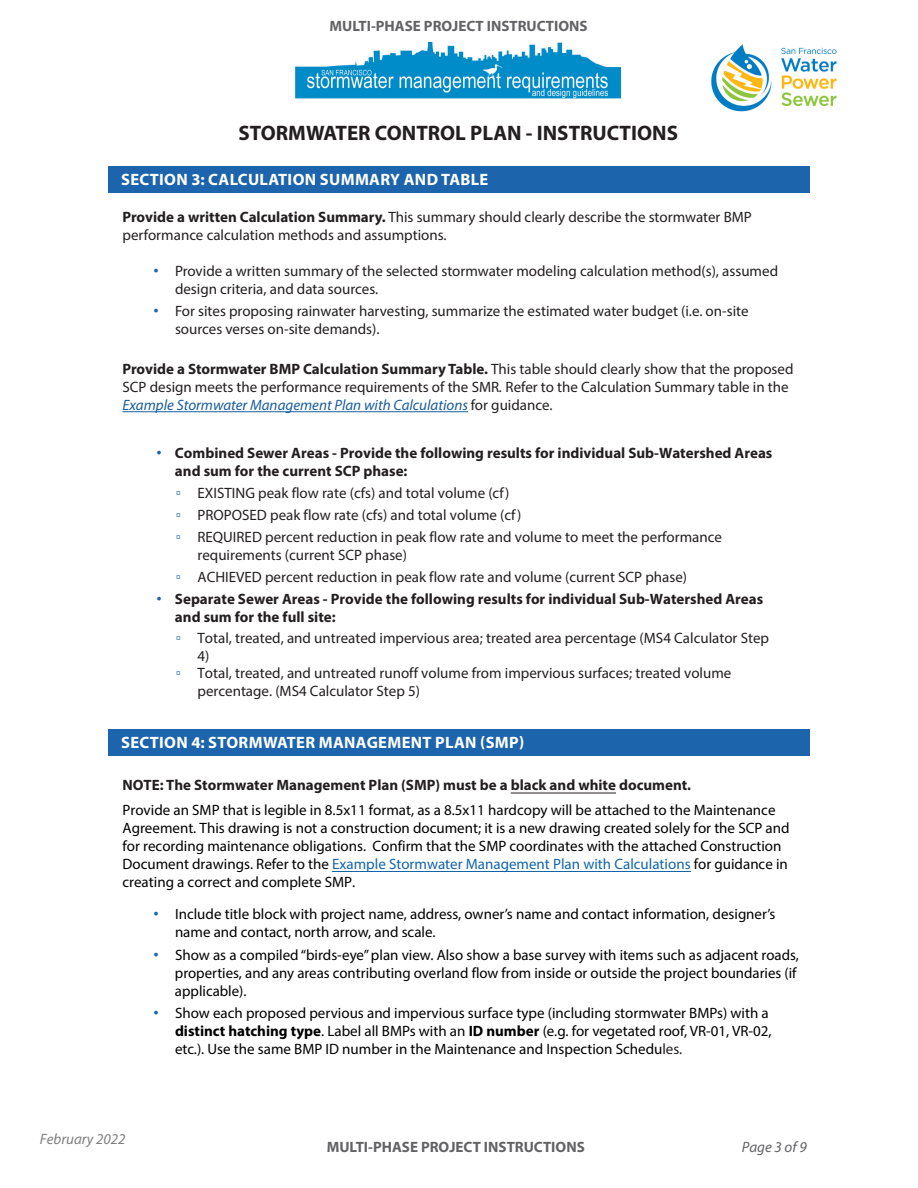
<style>
.page{position:relative;width:918px;height:1188px;background:#fff}
.page>*{position:absolute;margin:0;border:0;box-sizing:border-box;transform-origin:0 0}
.t1{font:700 21px "Myriad Pro";color:#231f20}
.t2{font:700 16.5px "Myriad Pro";letter-spacing:.02em;color:#fff}
.t3{font:15px/18px "Myriad Pro";color:#231f20}
.t4{font:15px/18px "Myriad Pro";color:#000}
.t5{font:700 15px/17.2px "Myriad Pro";color:#231f20}
.t6{font:700 15px "Myriad Pro";color:#636366}
.t7{font:italic 15px "Myriad Pro";color:#808080}
.t8{font:italic 15px "Myriad Pro";color:#636366}
.s1{font-weight:700}
.s2{font-family:"Arial";color:#1c64ab}
.s3{font-style:italic}
.s4{font-style:italic;color:#175d9e}
.s5{font-family:"Arial";font-weight:400;color:#1c64ab}
.s6{font-weight:700;color:#231f20}
.s7{color:#1165aa}
.s8{color:#231f20}
</style>
<div class="page">
<img style="left:296px;top:43px;width:325px;height:56px">
<img style="left:711px;top:44px;width:126px;height:68px">
<hr style="left:123px;top:411px;width:345px;height:1px;background:#175d9e">
<div style="left:108px;top:166px;width:702px;height:27px;background:#1c64ab"></div>
<div style="left:108px;top:729px;width:702px;height:27px;background:#1c64ab"></div>
<hr style="left:511px;top:793px;width:105px;height:1px;background:#231f20">
<hr style="left:332px;top:872px;width:359px;height:1px;background:#1165aa">
<p class="t6" style="left:330px;top:16px;width:260px">MULTI-PHASE PROJECT INSTRUCTIONS</p>
<h1 class="t1" style="left:238px;top:119px;width:441px">STORMWATER CONTROL PLAN - INSTRUCTIONS</h1>
<p class="t2" style="left:121px;top:169px;width:369px">SECTION 3: CALCULATION SUMMARY AND TABLE</p>
<p class="t3" style="left:123px;top:207px;width:631px"><span class="s1">Provide a written Calculation Summary.</span> This summary should clearly describe the stormwater BMP performance calculation methods and assumptions.</p>
<p class="t3" style="left:175px;top:261px;width:605px;text-indent:-22px"><span class="s2">•</span> Provide a written summary of the selected stormwater modeling calculation method(s), assumed design criteria, and data sources.</p>
<p class="t3" style="left:175px;top:302px;width:575px;text-indent:-22px"><span class="s2">•</span> For sites proposing rainwater harvesting, summarize the estimated water budget (i.e. on-site sources verses on-site demands).</p>
<p class="t3" style="left:123px;top:360px;width:673px"><span class="s1">Provide a Stormwater BMP Calculation Summary Table.</span> This table should clearly show that the proposed<br>SCP design meets the performance requirements of the SMR<span class="s3">.</span> Refer to the Calculation Summary table in the<br><span class="s4">Example Stormwater Management Plan with Calculations</span> for guidance.</p>
<p class="t5" style="left:175px;top:444px;width:599px;text-indent:-18px"><span class="s5">•</span> Combined Sewer Areas - Provide the following results for individual Sub-Watershed Areas and sum for the current SCP phase:</p>
<p class="t3" style="left:176px;top:481px;width:548px;line-height:22.4px"><span class="s2">▫</span> EXISTING peak flow rate (cfs) and total volume (cf)<br><span class="s2">▫</span> PROPOSED peak flow rate (cfs) and total volume (cf)<br><span class="s2">▫</span> REQUIRED percent reduction in peak flow rate and volume to meet the performance</p>
<p class="t3" style="left:176px;top:543px;width:513px;line-height:22.4px;text-indent:22px">requirements (current SCP phase)<br><span class="s2">▫</span> ACHIEVED percent reduction in peak flow rate and volume (current SCP phase)</p>
<p class="t5" style="left:175px;top:590px;width:590px;text-indent:-18px"><span class="s5">•</span> Separate Sewer Areas - Provide the following results for individual Sub-Watershed Areas and sum for the full site:</p>
<p class="t3" style="left:176px;top:629px;width:595px"><span class="s2">▫</span> Total, treated, and untreated impervious area; treated area percentage (MS4 Calculator Step</p>
<p class="t3" style="left:198px;top:647px;width:13px">4)</p>
<p class="t3" style="left:176px;top:664px;width:557px"><span class="s2">▫</span> Total, treated, and untreated runoff volume from impervious surfaces; treated volume</p>
<p class="t3" style="left:198px;top:681px;width:224px">percentage. (MS4 Calculator Step 5)</p>
<p class="t2" style="left:121px;top:732px;width:405px">SECTION 4: STORMWATER MANAGEMENT PLAN (SMP)</p>
<p class="t4" style="left:123px;top:772px;width:655px;line-height:24.9px"><span class="s6">NOTE: The Stormwater Management Plan (SMP) must be a black and white document.<br></span>Provide an SMP that is legible in 8.5x11 format, as a 8.5x11 hardcopy will be attached to the Maintenance</p>
<p class="t4" style="left:123px;top:819px;width:669px">Agreement. This drawing is not a construction document; it is a new drawing created solely for the SCP and for recording maintenance obligations. Confirm that the SMP coordinates with the attached Construction Document drawings. Refer to the <span class="s7">Example Stormwater Management Plan with Calculations</span> for guidance in creating a correct and complete SMP.</p>
<p class="t4" style="left:175px;top:905px;width:602px;text-indent:-22px"><span class="s2">•</span> Include title block with project name, address, owner’s name and contact information, designer’s name and contact, north arrow, and scale.</p>
<p class="t4" style="left:175px;top:945px;width:625px;text-indent:-22px"><span class="s2">•</span> Show as a compiled “birds-eye” plan view. Also show a base survey with items such as adjacent roads, properties, and any areas contributing overland flow from inside or outside the project boundaries (if applicable).</p>
<p class="t4" style="left:175px;top:1004px;width:598px;text-indent:-22px"><span class="s2">•</span> Show each proposed pervious and impervious surface type (including stormwater BMPs) with a <span class="s1">distinct hatching type</span>. Label all BMPs with an <span class="s1">ID number</span> (e.g. for vegetated roof, VR-01, VR-02, etc.). Use the same BMP ID number in the Maintenance and Inspection Schedu<span class="s8">les.</span></p>
<p class="t7" style="left:40px;top:1130px;width:87px">February 2022</p>
<p class="t6" style="left:327px;top:1137px;width:260px">MULTI-PHASE PROJECT INSTRUCTIONS</p>
<p class="t8" style="left:742px;top:1138px;width:67px">Page 3 of 9</p>
</div>
